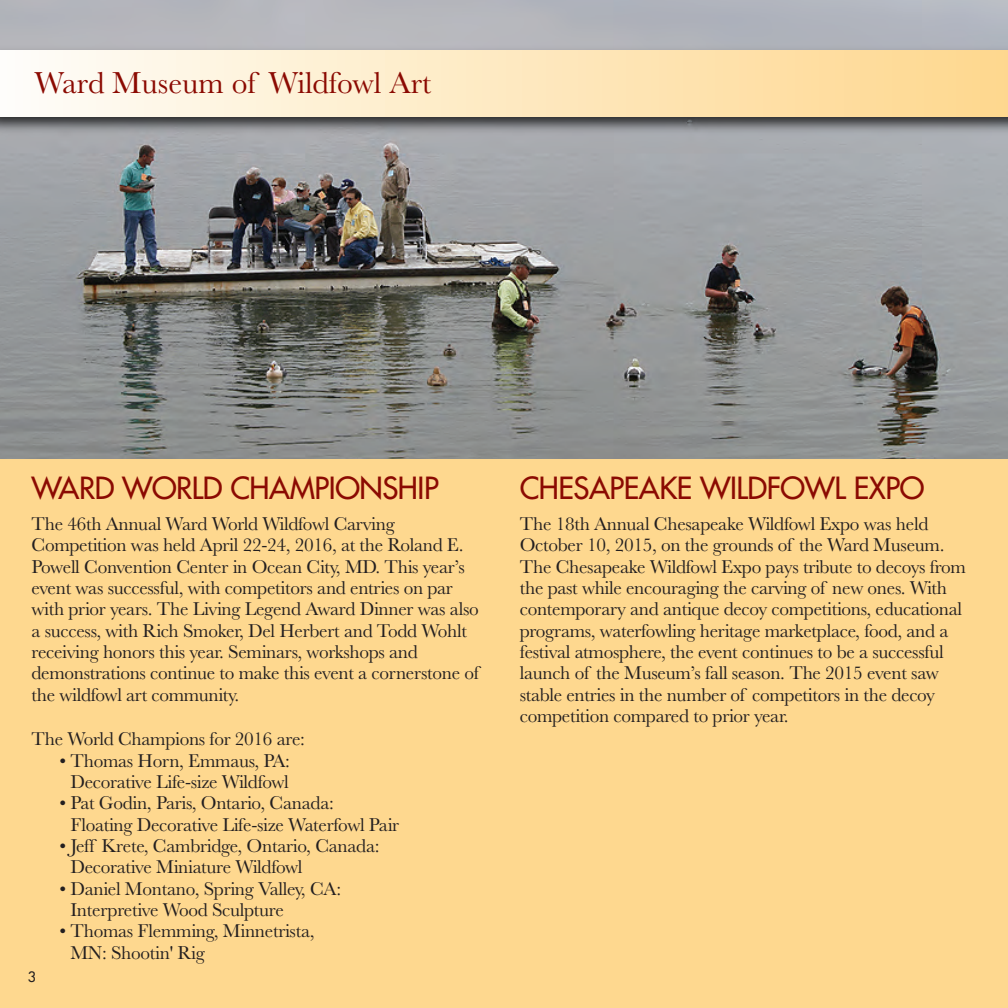
<style>
.page{position:relative;width:1008px;height:1008px;background:#fed88f}
.page>*{position:absolute;margin:0;border:0;box-sizing:border-box;transform-origin:0 0}
.t1{font:31.5px "Baskerville";color:#8b0a02}
.t2{font:500 29.75px "Futura Com";letter-spacing:-.015em;color:#8b0a02}
.t3{font:19.25px/21.3px "Baskerville";letter-spacing:-.015em;color:#231f20}
.t4{font:500 14px "Futura Com";color:#231f20}
</style>
<div class="page">
<img style="left:0;top:0;width:1008px;height:459px">
<img style="left:0;top:43px;width:1008px;height:96px">
<div style="left:0;top:51px;width:1008px;height:65px;background:linear-gradient(to right,#fefdf9,#fed78d)"></div>
<h1 class="t1" style="left:35px;top:72px;width:398px">Ward Museum of Wildfowl Art</h1>
<h2 class="t2" style="left:32px;top:466px;width:409px">WARD WORLD CHAMPIONSHIP</h2>
<p class="t3" style="left:32px;top:515px;width:449px">The 46th Annual Ward World Wildfowl Carving Competition was held April 22-24, 2016, at the Roland E.<br>Powell Convention Center in Ocean City, MD. This year’s event was successful, with competitors and entries on par with prior years. The Living Legend Award Dinner was also a success, with Rich Smoker, Del Herbert and Todd Wohlt receiving honors this year. Seminars, workshops and demonstrations continue to make this event a cornerstone of the wildfowl art community.</p>
<p class="t3" style="left:32px;top:731px;width:275px">The World Champions for 2016 are:</p>
<p class="t3" style="left:59px;top:752px;width:232px;text-align:center">• Thomas Horn, Emmaus, PA:<br>Decorative Life-size Wildfowl</p>
<p class="t3" style="left:70px;top:795px;width:330px;text-indent:-11px">• Pat Godin, Paris, Ontario, Canada:<br>Floating Decorative Life-size Waterfowl Pair</p>
<p class="t3" style="left:70px;top:837px;width:311px;text-indent:-11px">• Jeff Krete, Cambridge, Ontario, Canada:<br>Decorative Miniature Wildfowl</p>
<p class="t3" style="left:70px;top:880px;width:272px;text-indent:-11px">• Daniel Montano, Spring Valley, CA:<br>Interpretive Wood Sculpture</p>
<p class="t3" style="left:70px;top:923px;width:246px;text-indent:-11px">• Thomas Flemming, Minnetrista,<br>MN: Shootin' Rig</p>
<p class="t4" style="left:28px;top:966px;width:10px">3</p>
<h2 class="t2" style="left:520px;top:466px;width:406px">CHESAPEAKE WILDFOWL EXPO</h2>
<p class="t3" style="left:520px;top:515px;width:448px">The 18th Annual Chesapeake Wildfowl Expo was held October 10, 2015, on the grounds of the Ward Museum.<br>The Chesapeake Wildfowl Expo pays tribute to decoys from the past while encouraging the carving of new ones. With contemporary and antique decoy competitions, educational programs, waterfowling heritage marketplace, food, and a festival atmosphere, the event continues to be a successful launch of the Museum’s fall season. The 2015 event saw stable entries in the number of competitors in the decoy competition compared to prior year.</p>
</div>
